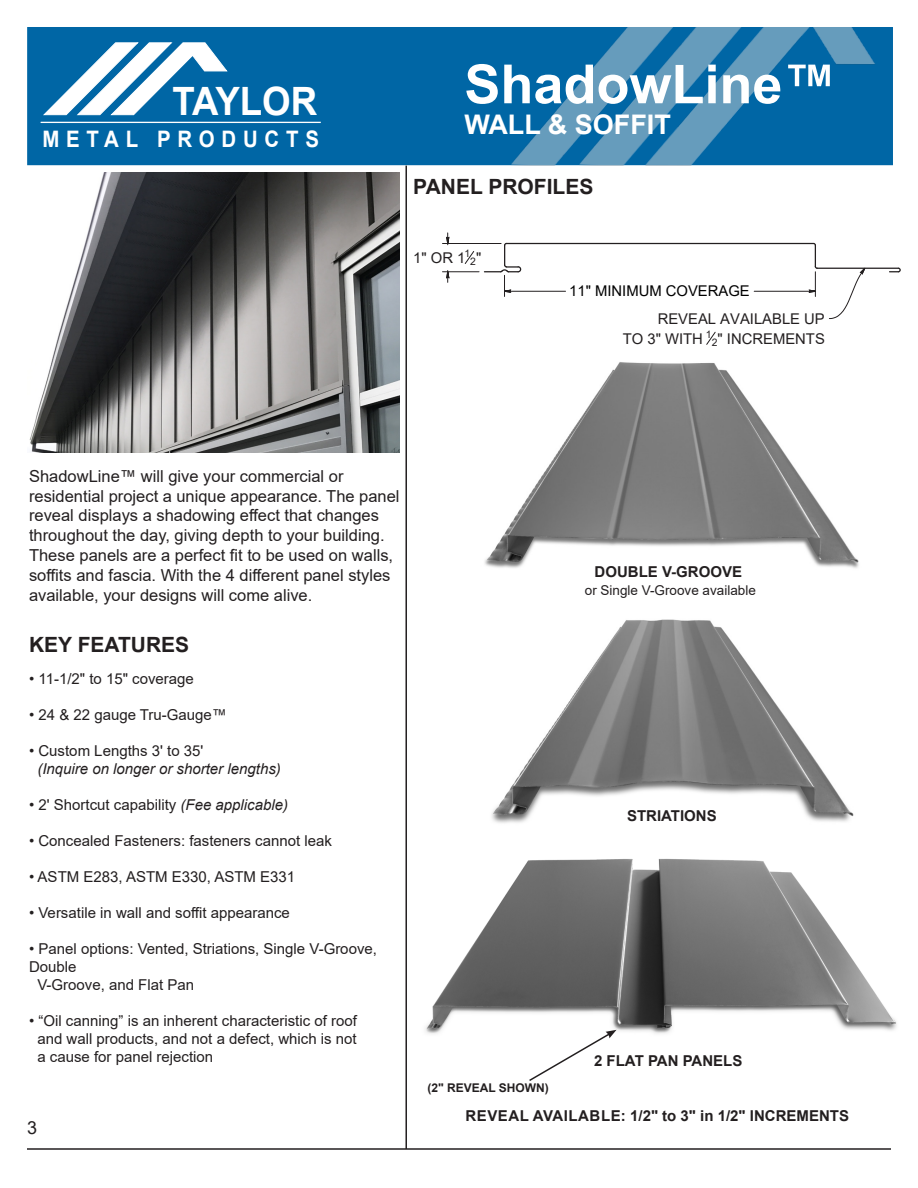
<style>
.page{position:relative;width:918px;height:1188px;background:#fff}
.page>*{position:absolute;margin:0;border:0;box-sizing:border-box;transform-origin:0 0}
.t1{font:700 54px "Arial";color:#fff}
.t2{font:700 39px "Arial";color:#fff;scale:.94 1}
.t3{font:700 27px "Arial";color:#fff}
.t4{font:700 22.65px "Arial";letter-spacing:.33em;color:#fff;scale:.9 1}
.t5{font:700 21px "Arial";color:#231f20}
.t6{font:18px "Arial";color:#231f20}
.t7{font:16.5px/19.8px "Arial";color:#231f20}
.t8{font:15px/18px "Arial";color:#231f20}
.t9{font:700 15px "Arial";color:#231f20}
.t10{font:italic 15px "Arial";color:#231f20}
.t11{font:14.85px/27.3px "Arial";color:#000}
.t12{font:14.85px "Arial";color:#231f20}
.t13{font:13.5px "Arial";color:#231f20}
.t14{font:700 12px "Arial";color:#231f20}
.t15{font:10.35px "Arial";color:#231f20}
.s1{color:#231f20}
.s2{font-style:italic}
</style>
<div class="page">
<div style="left:27px;top:27px;width:866px;height:138px;background:#0066a5"></div>
<img style="left:477px;top:27px;width:404px;height:139px">
<svg style="left:43px;top:42px;width:184px;height:73px"></svg>
<hr style="left:41px;top:122px;width:280px;height:1px;background:#fff">
<img style="left:492px;top:619px;width:362px;height:204px">
<hr style="left:405px;top:166px;width:2px;height:983px;background:#231f20">
<img style="left:425px;top:858px;width:472px;height:176px">
<svg style="left:528px;top:1030px;width:89px;height:51px"></svg>
<img style="left:29px;top:173px;width:371px;height:280px">
<img style="left:484px;top:362px;width:375px;height:206px">
<svg style="left:391px;top:225px;width:510px;height:123px"></svg>
<hr style="left:27px;top:1148px;width:864px;height:2px;background:#231f20">
<p class="t2" style="left:173px;top:75px;width:155px">TAYLOR</p>
<p class="t4" style="left:42px;top:124px;width:309px">METAL PRODUCTS</p>
<p class="t1" style="left:464px;top:46px;width:374px">ShadowLine™</p>
<p class="t3" style="left:464px;top:105px;width:208px">WALL &amp; SOFFIT</p>
<p class="t5" style="left:413px;top:171px;width:182px">PANEL PROFILES</p>
<p class="t12" style="left:413px;top:247px;width:58px">1" OR 1<sup>1</sup></p>
<p class="t15" style="left:470px;top:254px;width:13px">2<sup>"</sup></p>
<p class="t11" style="left:658px;top:278px;width:169px;text-indent:-88px">11" MINIMUM COVERAGE<br><span class="s1">REVEAL AVAILABLE UP</span></p>
<p class="t12" style="left:623px;top:328px;width:204px">TO 3" WITH <sup>1</sup><sub>2</sub>" INCREMENTS</p>
<p class="t7" style="left:29px;top:466px;width:372px">ShadowLine™ will give your commercial or residential project a unique appearance. The panel reveal displays a shadowing effect that changes throughout the day, giving depth to your building.<br>These panels are a perfect fit to be used on walls, soffits and fascia. With the 4 different panel styles available, your designs will come alive.</p>
<p class="t5" style="left:29px;top:630px;width:162px">KEY FEATURES</p>
<p class="t8" style="left:29px;top:670px;width:166px">• 11-1/2" to 15" coverage</p>
<p class="t8" style="left:29px;top:706px;width:199px">• 24 &amp; 22 gauge Tru-Gauge™</p>
<p class="t8" style="left:29px;top:742px;width:176px">• Custom Lengths 3' to 35'</p>
<p class="t10" style="left:37px;top:759px;width:245px">(Inquire on longer or shorter lengths)</p>
<p class="t8" style="left:29px;top:796px;width:261px">• 2' Shortcut capability <span class="s2">(Fee applicable)</span></p>
<p class="t8" style="left:29px;top:832px;width:304px">• Concealed Fasteners: fasteners cannot leak</p>
<p class="t8" style="left:29px;top:868px;width:268px">• ASTM E283, ASTM E330, ASTM E331</p>
<p class="t8" style="left:29px;top:904px;width:262px">• Versatile in wall and soffit appearance</p>
<p class="t8" style="left:29px;top:940px;width:349px">• Panel options: Vented, Striations, Single V-Groove,<br>Double</p>
<p class="t8" style="left:37px;top:976px;width:158px">V-Groove, and Flat Pan</p>
<p class="t8" style="left:29px;top:1012px;width:329px">• “Oil canning” is an inherent characteristic of roof</p>
<p class="t8" style="left:37px;top:1030px;width:321px">and wall products, and not a defect, which is not</p>
<p class="t8" style="left:37px;top:1048px;width:177px">a cause for panel rejection</p>
<p class="t6" style="left:27px;top:1115px;width:12px">3</p>
<p class="t9" style="left:595px;top:561px;width:149px">DOUBLE V-GROOVE</p>
<p class="t13" style="left:585px;top:581px;width:173px">or Single V-Groove available</p>
<p class="t9" style="left:627px;top:805px;width:91px">STRIATIONS</p>
<p class="t9" style="left:594px;top:1051px;width:150px">2 FLAT PAN PANELS</p>
<p class="t14" style="left:427px;top:1079px;width:123px">(2" REVEAL SHOWN)</p>
<p class="t9" style="left:466px;top:1105px;width:385px">REVEAL AVAILABLE: 1/2" to 3" in 1/2" INCREMENTS</p>
</div>
